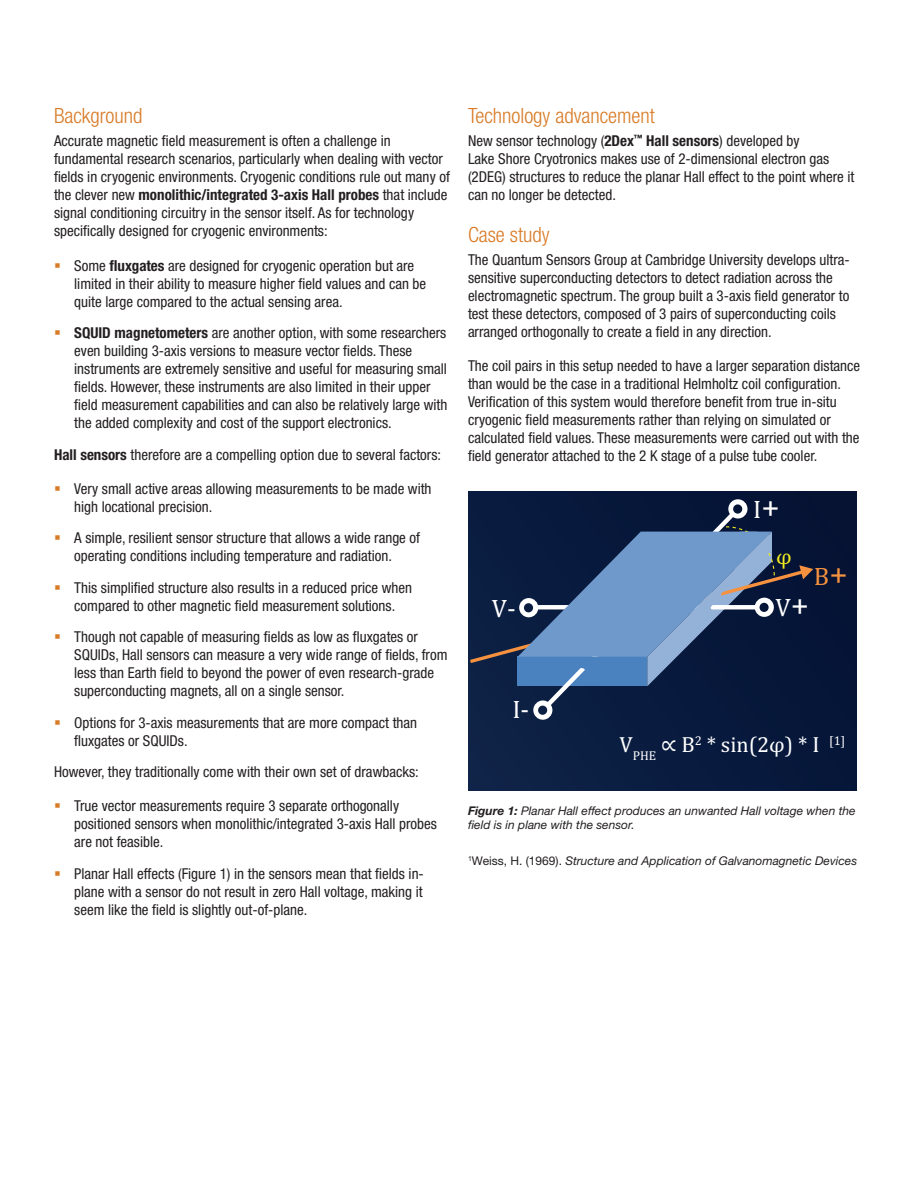
<style>
.page{position:relative;width:918px;height:1188px;background:#fff}
.page>*{position:absolute;margin:0;border:0;box-sizing:border-box;transform-origin:0 0}
.t1{font:25.5px "Cambria";color:#fff}
.t2{font:25.5px "Cambria";color:#f6923f}
.t3{font:22.05px "Cambria";color:#fff}
.t4{font:22.05px "Cambria";color:#f4ec1f}
.Subhead_1{font:300 condensed 21px "Helvetica Neue LTW1 G";color:#d87b27}
.Body_text{font:condensed 15px/18px "Helvetica Neue LTW1 G";color:#231f20}
.Caption_2{font:italic 12px/13.5px "Helvetica Neue LTW1 G";color:#231f20}
.s1{font-weight:700}
.s2{font-size:33.15px}
.s3{font-size:26.55px}
.s4{font-style:normal}
</style>
<div class="page">
<div style="left:468px;top:492px;width:388px;height:298px;background:#07193d"></div>
<svg style="left:470px;top:499px;width:343px;height:221px"></svg>
<p class="Subhead_1" style="left:54px;top:103px;width:90px">Background</p>
<p class="Body_text" style="left:54px;top:132px;width:397px">Accurate magnetic field measurement is often a challenge in fundamental research scenarios, particularly when dealing with vector fields in cryogenic environments. Cryogenic conditions rule out many of the clever new <span class="s1">monolithic/integrated 3-axis Hall probes</span> that include signal conditioning circuitry in the sensor itself. As for technology specifically designed for cryogenic environments:</p>
<p class="Body_text" style="left:74px;top:256px;width:353px">Some <span class="s1">fluxgates</span> are designed for cryogenic operation but are limited in their ability to measure higher field values and can be quite large compared to the actual sensing area.</p>
<p class="Body_text" style="left:74px;top:324px;width:375px"><span class="s1">SQUID magnetometers</span> are another option, with some researchers even building 3-axis versions to measure vector fields. These instruments are extremely sensitive and useful for measuring small fields. However, these instruments are also limited in their upper field measurement capabilities and can also be relatively large with the added complexity and cost of the support electronics.</p>
<p class="Body_text" style="left:54px;top:445px;width:389px"><span class="s1">Hall sensors</span> therefore are a compelling option due to several factors:</p>
<p class="Body_text" style="left:74px;top:480px;width:359px">Very small active areas allowing measurements to be made with high locational precision.</p>
<p class="Body_text" style="left:74px;top:529px;width:347px">A simple, resilient sensor structure that allows a wide range of operating conditions including temperature and radiation.</p>
<p class="Body_text" style="left:74px;top:579px;width:339px">This simplified structure also results in a reduced price when compared to other magnetic field measurement solutions.</p>
<p class="Body_text" style="left:74px;top:628px;width:375px">Though not capable of measuring fields as low as fluxgates or SQUIDs, Hall sensors can measure a very wide range of fields, from less than Earth field to beyond the power of even research-grade superconducting magnets, all on a single sensor.</p>
<p class="Body_text" style="left:74px;top:714px;width:344px">Options for 3-axis measurements that are more compact than fluxgates or SQUIDs.</p>
<p class="Body_text" style="left:54px;top:763px;width:366px">However, they traditionally come with their own set of drawbacks:</p>
<p class="Body_text" style="left:74px;top:797px;width:364px">True vector measurements require 3 separate orthogonally positioned sensors when monolithic/integrated 3-axis Hall probes are not feasible.</p>
<p class="Body_text" style="left:74px;top:865px;width:351px;text-align:justify">Planar Hall effects (Figure 1) in the sensors mean that fields in&shy;plane with a sensor do not result in zero Hall voltage, making it seem like the field is slightly out-of-plane.</p>
<p class="Subhead_1" style="left:468px;top:103px;width:188px">Technology advancement</p>
<p class="Body_text" style="left:468px;top:132px;width:388px">New sensor technology (<span class="s1">2Dex</span><sup>™</sup> <span class="s1">Hall sensors</span>) developed by<br>Lake Shore Cryotronics makes use of 2-dimensional electron gas (2DEG) structures to reduce the planar Hall effect to the point where it can no longer be detected.</p>
<p class="Subhead_1" style="left:468px;top:222px;width:83px">Case study</p>
<p class="Body_text" style="left:468px;top:251px;width:383px">The Quantum Sensors Group at Cambridge University develops ultra&shy;sensitive superconducting detectors to detect radiation across the electromagnetic spectrum. The group built a 3-axis field generator to test these detectors, composed of 3 pairs of superconducting coils arranged orthogonally to create a field in any direction.</p>
<p class="Body_text" style="left:468px;top:357px;width:394px">The coil pairs in this setup needed to have a larger separation distance than would be the case in a traditional Helmholtz coil configuration.<br>Verification of this system would therefore benefit from true in-situ cryogenic field measurements rather than relying on simulated or calculated field values. These measurements were carried out with the field generator attached to the 2 K stage of a pulse tube cooler.</p>
<p class="t1" style="left:753px;top:500px;width:28px">I<span class="s2">+</span></p>
<p class="t4" style="left:776px;top:549px;width:17px">φ</p>
<p class="t1" style="left:492px;top:599px;width:26px">V<span class="s3">-</span></p>
<p class="t1" style="left:776px;top:598px;width:35px">V<span class="s2">+</span></p>
<p class="t2" style="left:814px;top:567px;width:35px">B<span class="s2">+</span></p>
<p class="t1" style="left:512px;top:700px;width:18px">I<span class="s3">-</span></p>
<p class="t3" style="left:620px;top:737px;width:227px">V<sub>PHE</sub> ∝ B<sup>2</sup> * sin(2φ) * I <sup>[1]</sup></p>
<p class="Caption_2" style="left:468px;top:804px;width:389px"><span class="s1">Figure 1:</span> Planar Hall effect produces an unwanted Hall voltage when the field is in plane with the sensor.</p>
<p class="Caption_2" style="left:468px;top:854px;width:391px"><sup>1</sup><span class="s4">Weiss, H. (1969).</span> Structure and Application of Galvanomagnetic Devices</p>
</div>
